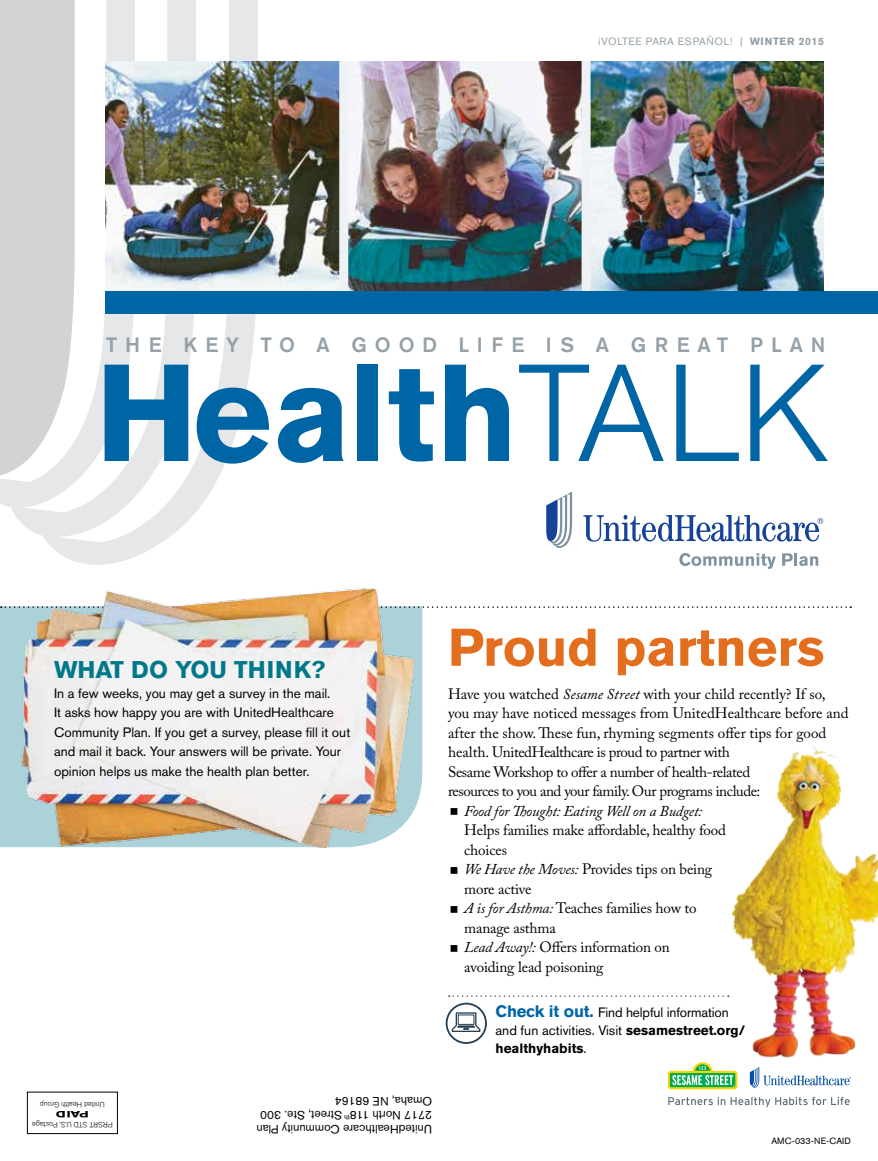
<style>
.page{position:relative;width:878px;height:1161px;background:#fff}
.page>*{position:absolute;margin:0;border:0;box-sizing:border-box;transform-origin:0 0}
.t1{font:700 136.5px "Akzidenz Grotesk BE";color:#0065a4}
.t2{font:700 52.5px "Akzidenz Grotesk BE";color:#e36f1e}
.t3{font:700 24px "Akzidenz Grotesk BE";color:#00788a}
.t4{font:500 20.55px "Akzidenz Grotesk BE";letter-spacing:.38em;color:#95a0a9}
.t5{font:15px/19.5px "Adobe Caslon Pro";letter-spacing:-.01em;color:#000}
.t6{font:italic 15px "Adobe Caslon Pro";letter-spacing:-.01em;color:#000}
.t7{font:13.5px/19.5px "Akzidenz Grotesk BE";color:#000}
.t8{font:12px/14.2px "Akzidenz Grotesk BE";color:#000}
.t9{font:10.5px "Akzidenz Grotesk BE";letter-spacing:.05em;color:#95a0a9}
.t10{font:9px "Akzidenz Grotesk BE";color:#000}
.t11{font:700 9px "Akzidenz Grotesk BE";color:#000;scale:1.5 1}
.t12{font:300 7.5px "Akzidenz Grotesk BE";color:#000}
.t13{font:7.05px "Akzidenz Grotesk BE";color:#000}
.s1{font-weight:700}
.s2{font-weight:300}
.s3{font-style:italic}
.s4{font-weight:700;font-size:16.5px;color:#0065a4}
</style>
<div class="page">
<div style="left:27px;top:1092px;width:91px;height:42px;border:1px solid #000"></div>
<div style="left:0;top:0;width:11px;height:507px;background:#d1d3d4"></div>
<svg style="left:11px;top:0;width:32px;height:536px;background:#d5d7d8"></svg>
<svg style="left:43px;top:0;width:215px;height:565px"></svg>
<svg style="left:583px;top:515px;width:240px;height:27px"></svg>
<svg style="left:546px;top:492px;width:26px;height:56px"></svg>
<svg style="left:679px;top:553px;width:96px;height:16px"></svg>
<svg style="left:782px;top:553px;width:36px;height:13px"></svg>
<img style="left:106px;top:61px;width:233px;height:230px">
<img style="left:348px;top:61px;width:233px;height:230px">
<img style="left:590px;top:61px;width:234px;height:230px">
<div style="left:339px;top:61px;width:9px;height:242px;background:#eff2f4"></div>
<div style="left:581px;top:61px;width:9px;height:242px;background:#eff2f4"></div>
<div style="left:106px;top:291px;width:772px;height:23px;background:#0065a4"></div>
<svg style="left:668px;top:1062px;width:69px;height:27px"></svg>
<svg style="left:668px;top:1097px;width:181px;height:10px"></svg>
<svg style="left:749px;top:1067px;width:102px;height:21px"></svg>
<img style="left:722px;top:745px;width:156px;height:318px">
<svg style="left:441px;top:606px;width:410px;height:2px"></svg>
<img style="left:0;top:588px;width:438px;height:260px">
<svg style="left:448px;top:995px;width:281px;height:2px"></svg>
<svg style="left:445px;top:1003px;width:42px;height:41px"></svg>
<p class="t9" style="left:598px;top:35px;width:227px">¡VOLTEE PARA ESPAÑOL! | <span class="s1">WINTER 2015</span></p>
<h3 class="t4" style="left:106px;top:332px;width:721px">THE KEY TO A GOOD LIFE IS A GREAT PLAN</h3>
<h1 class="t1" style="left:95px;top:334px;width:736px">Health<span class="s2">TALK</span></h1>
<h3 class="t3" style="left:54px;top:656px;width:273px">WHAT DO YOU THINK?</h3>
<p class="t7" style="left:54px;top:683px;width:298px">In a few weeks, you may get a survey in the mail.<br>It asks how happy you are with UnitedHealthcare Community Plan. If you get a survey, please fill it out and mail it back. Your answers will be private. Your opinion helps us make the health plan better.</p>
<p class="t12" style="left:105px;top:1109px;width:66px;rotate:-180deg">United Health Group</p>
<p class="t11" style="left:89px;top:1119px;width:23px;rotate:-180deg">PAID</p>
<p class="t12" style="left:113px;top:1128px;width:82px;rotate:-180deg">PRSRT STD U.S. Postage</p>
<p class="t8" style="left:432px;top:1108px;width:99px;rotate:-180deg">Omaha, NE 68164</p>
<p class="t8" style="left:432px;top:1136px;width:177px;rotate:-180deg">UnitedHealthcare Community Plan<br>2717 North 118 Street, Ste. 300</p>
<p class="t13" style="left:350px;top:1121px;width:7px;rotate:-180deg">th</p>
<h2 class="t2" style="left:448px;top:617px;width:378px">Proud partners</h2>
<p class="t5" style="left:448px;top:684px;width:402px">Have you watched <span class="s3">Sesame Street</span> with your child recently? If so, you may have noticed messages from UnitedHealthcare before and after the show. These fun, rhyming segments offer tips for good health. UnitedHealthcare is proud to partner with<br>Sesame Workshop to offer a number of health-related<br>resources to you and your family. Our programs include:</p>
<p class="t6" style="left:464px;top:802px;width:240px">Food for Thought: Eating Well on a Budget:</p>
<p class="t5" style="left:464px;top:820px;width:263px">Helps families make affordable, healthy food choices<br><span class="s3">We Have the Moves:</span> Provides tips on being more active<br><span class="s3">A is for Asthma:</span> Teaches families how to manage asthma<br><span class="s3">Lead Away!:</span> Offers information on<br>avoiding lead poisoning</p>
<p class="t7" style="left:495px;top:1003px;width:251px;line-height:18px"><span class="s4">Check it out.</span> Find helpful information and fun activities. Visit <span class="s1">sesamestreet.org/ healthyhabits</span>.</p>
<p class="t10" style="left:771px;top:1136px;width:81px">AMC-033-NE-CAID</p>
</div>
